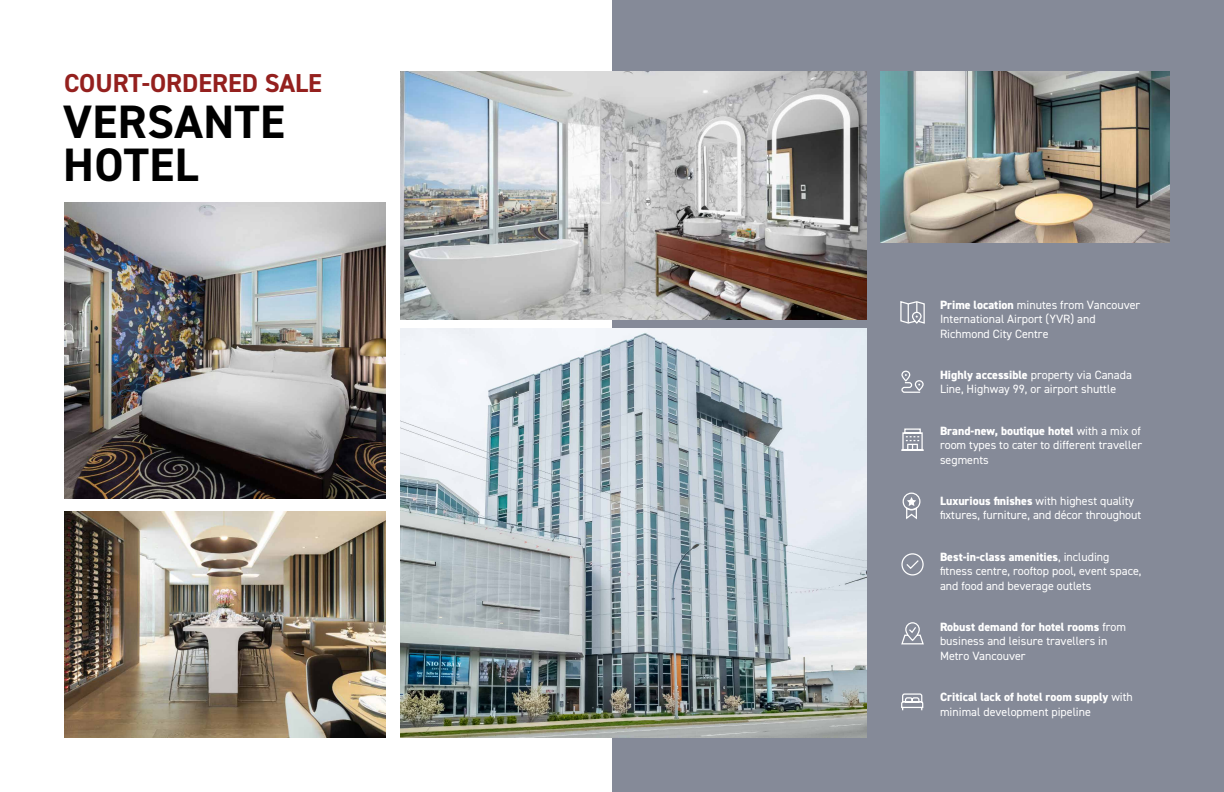
<style>
.page{position:relative;width:1224px;height:792px;background:#fff}
.page>*{position:absolute;margin:0;border:0;box-sizing:border-box;transform-origin:0 0}
.t1{font:700 47px/43px "DIN2014";letter-spacing:.01em;color:#000}
.t2{font:700 26px "DIN2014";color:#94201e}
.t3{font:12px/14.4px "DIN2014";color:#fff}
.s1{font-weight:800}
</style>
<div class="page">
<div style="left:612px;top:0;width:612px;height:792px;background:#858a98"></div>
<img style="left:400px;top:72px;width:467px;height:248px">
<img style="left:400px;top:328px;width:467px;height:410px">
<img style="left:64px;top:202px;width:322px;height:297px">
<img style="left:64px;top:512px;width:322px;height:226px">
<img style="left:881px;top:72px;width:289px;height:170px">
<svg style="left:900px;top:301px;width:25px;height:23px"></svg>
<div style="left:901px;top:371px;width:9px;height:10px;border:1px solid #fff;border-radius:4px"></div>
<div style="left:915px;top:380px;width:9px;height:11px;border:1px solid #fff;border-radius:4px"></div>
<svg style="left:901px;top:374px;width:20px;height:19px"></svg>
<svg style="left:901px;top:428px;width:23px;height:23px"></svg>
<svg style="left:901px;top:553px;width:23px;height:23px"></svg>
<svg style="left:901px;top:622px;width:23px;height:23px"></svg>
<svg style="left:902px;top:492px;width:19px;height:28px"></svg>
<svg style="left:901px;top:693px;width:23px;height:18px"></svg>
<h2 class="t2" style="left:64px;top:66px;width:259px">COURT-ORDERED SALE</h2>
<h1 class="t1" style="left:63px;top:100px;width:223px">VERSANTE<br>HOTEL</h1>
<p class="t3" style="left:940px;top:297px;width:202px"><span class="s1">Prime location</span> minutes from Vancouver<br>International Airport (YVR) and<br>Richmond City Centre</p>
<p class="t3" style="left:940px;top:368px;width:193px"><span class="s1">Highly accessible</span> property via Canada<br>Line, Highway 99, or airport shuttle</p>
<p class="t3" style="left:940px;top:423px;width:204px;text-align:justify"><span class="s1">Brand-new, boutique hotel</span> with a mix of room types to cater to different traveller segments</p>
<p class="t3" style="left:940px;top:494px;width:203px"><span class="s1">Luxurious finishes</span> with highest quality fixtures, furniture, and décor throughout</p>
<p class="t3" style="left:940px;top:549px;width:203px"><span class="s1">Best-in-class amenities</span>, including fitness centre, rooftop pool, event space, and food and beverage outlets</p>
<p class="t3" style="left:940px;top:620px;width:188px"><span class="s1">Robust demand for hotel rooms</span> from business and leisure travellers in<br>Metro Vancouver</p>
<p class="t3" style="left:940px;top:690px;width:194px"><span class="s1">Critical lack of hotel room supply</span> with minimal development pipeline</p>
</div>
